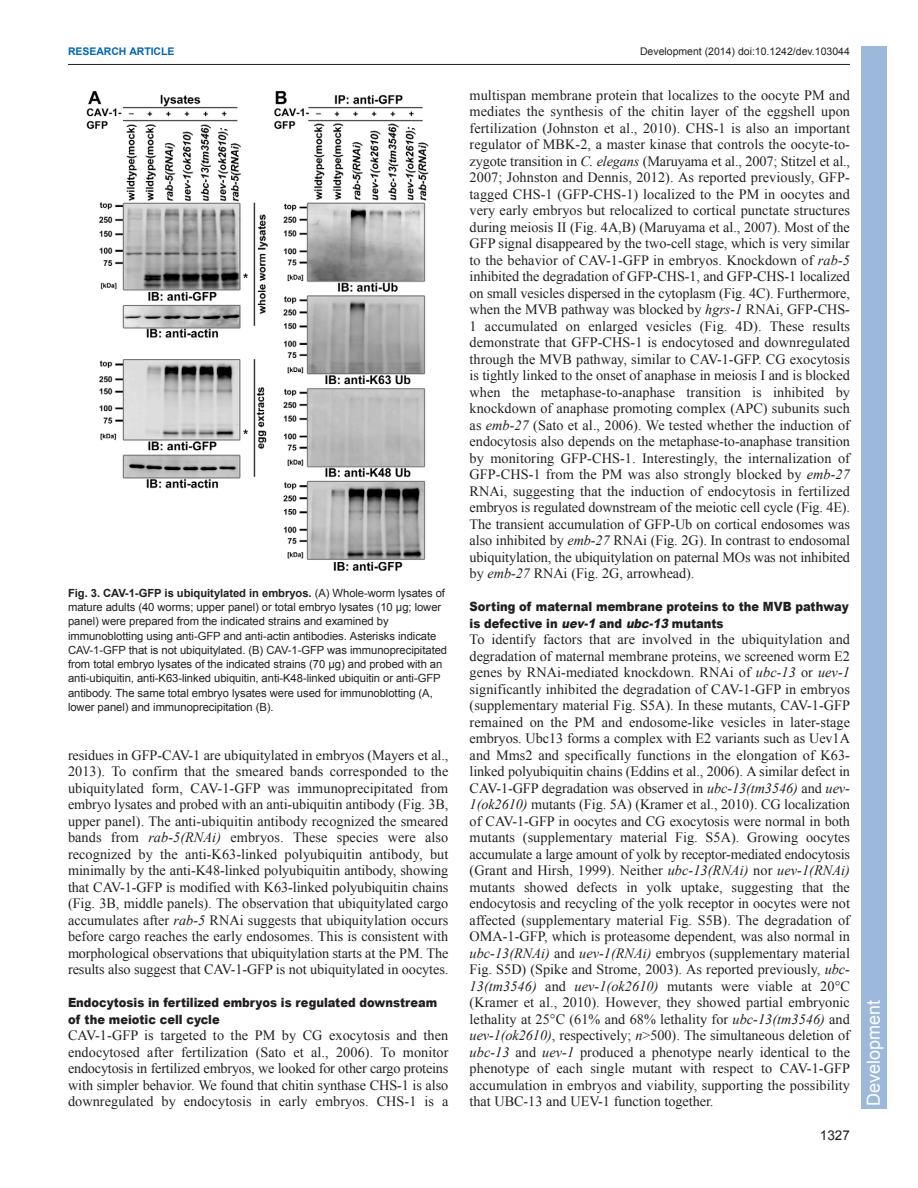
<style>
.page{position:relative;width:918px;height:1188px;background:#fff}
.page>*{position:absolute;margin:0;border:0;box-sizing:border-box;transform-origin:0 0}
.t1{font:18px "Arial";color:#fff}
.t2{font:14.25px/16.5px "Times New Roman";letter-spacing:-.005em;color:#231f20;text-align:justify}
.t3{font:13.5px "Arial";color:#231f20}
.t4{font:900 12.75px/16.5px "Arial";color:#231f20;scale:.9 1}
.t5{font:11.25px/14.2px "Arial";letter-spacing:-.005em;color:#231f20}
.t6{font:10.5px "Arial";color:#231f20}
.t7{font:700 10.5px "Arial";letter-spacing:-.005em;color:#0166b3}
.s1{font-weight:700}
.s2{font-style:italic}
</style>
<div class="page">
<hr style="left:68px;top:64px;width:782px;height:1px;background:#231f20">
<img style="left:86px;top:90px;width:343px;height:481px">
<div style="left:861px;top:46px;width:25px;height:1063px;background:#9cb9db"></div>
<p class="t7" style="left:68px;top:45px;width:108px">RESEARCH ARTICLE</p>
<p class="t6" style="left:640px;top:45px;width:211px">Development (2014) doi:10.1242/dev.103044</p>
<p class="t5" style="left:68px;top:586px;width:381px"><span class="s1">Fig. 3. CAV-1-GFP is ubiquitylated in embryos.</span> (A) Whole-worm lysates of mature adults (40 worms; upper panel) or total embryo lysates (10 μg; lower panel) were prepared from the indicated strains and examined by immunoblotting using anti-GFP and anti-actin antibodies. Asterisks indicate CAV-1-GFP that is not ubiquitylated. (B) CAV-1-GFP was immunoprecipitated from total embryo lysates of the indicated strains (70 μg) and probed with an anti-ubiquitin, anti-K63-linked ubiquitin, anti-K48-linked ubiquitin or anti-GFP antibody. The same total embryo lysates were used for immunoblotting (A, lower panel) and immunoprecipitation (B).</p>
<p class="t2" style="left:68px;top:747px;width:382px">residues in GFP-CAV-1 are ubiquitylated in embryos (Mayers et al., 2013). To confirm that the smeared bands corresponded to the ubiquitylated form, CAV-1-GFP was immunoprecipitated from embryo lysates and probed with an anti-ubiquitin antibody (Fig. 3B, upper panel). The anti-ubiquitin antibody recognized the smeared bands from <span class="s2">rab-5(RNAi)</span> embryos. These species were also recognized by the anti-K63-linked polyubiquitin antibody, but minimally by the anti-K48-linked polyubiquitin antibody, showing that CAV-1-GFP is modified with K63-linked polyubiquitin chains (Fig. 3B, middle panels). The observation that ubiquitylated cargo accumulates after <span class="s2">rab-5</span> RNAi suggests that ubiquitylation occurs before cargo reaches the early endosomes. This is consistent with morphological observations that ubiquitylation starts at the PM. The results also suggest that CAV-1-GFP is not ubiquitylated in oocytes.</p>
<p class="t4" style="left:68px;top:994px;width:412px">Endocytosis in fertilized embryos is regulated downstream of the meiotic cell cycle</p>
<p class="t2" style="left:68px;top:1027px;width:382px">CAV-1-GFP is targeted to the PM by CG exocytosis and then endocytosed after fertilization (Sato et al., 2006). To monitor endocytosis in fertilized embryos, we looked for other cargo proteins with simpler behavior. We found that chitin synthase CHS-1 is also downregulated by endocytosis in early embryos. CHS-1 is a</p>
<p class="t2" style="left:470px;top:87px;width:382px">multispan membrane protein that localizes to the oocyte PM and mediates the synthesis of the chitin layer of the eggshell upon fertilization (Johnston et al., 2010). CHS-1 is also an important regulator of MBK-2, a master kinase that controls the oocyte-to&shy;zygote transition in <span class="s2">C. elegans</span> (Maruyama et al., 2007; Stitzel et al., 2007; Johnston and Dennis, 2012). As reported previously, GFP&shy;tagged CHS-1 (GFP-CHS-1) localized to the PM in oocytes and very early embryos but relocalized to cortical punctate structures during meiosis II (Fig. 4A,B) (Maruyama et al., 2007). Most of the GFP signal disappeared by the two-cell stage, which is very similar to the behavior of CAV-1-GFP in embryos. Knockdown of <span class="s2">rab-5 </span>inhibited the degradation of GFP-CHS-1, and GFP-CHS-1 localized on small vesicles dispersed in the cytoplasm (Fig. 4C). Furthermore, when the MVB pathway was blocked by <span class="s2">hgrs-1</span> RNAi, GFP-CHS-1 accumulated on enlarged vesicles (Fig. 4D). These results demonstrate that GFP-CHS-1 is endocytosed and downregulated through the MVB pathway, similar to CAV-1-GFP. CG exocytosis is tightly linked to the onset of anaphase in meiosis I and is blocked when the metaphase-to-anaphase transition is inhibited by knockdown of anaphase promoting complex (APC) subunits such as <span class="s2">emb-27</span> (Sato et al., 2006). We tested whether the induction of endocytosis also depends on the metaphase-to-anaphase transition by monitoring GFP-CHS-1. Interestingly, the internalization of GFP-CHS-1 from the PM was also strongly blocked by <span class="s2">emb-27<br></span>RNAi, suggesting that the induction of endocytosis in fertilized embryos is regulated downstream of the meiotic cell cycle (Fig. 4E).<br>The transient accumulation of GFP-Ub on cortical endosomes was also inhibited by <span class="s2">emb-27</span> RNAi (Fig. 2G). In contrast to endosomal ubiquitylation, the ubiquitylation on paternal MOs was not inhibited by <span class="s2">emb-27</span> RNAi (Fig. 2G, arrowhead).</p>
<p class="t4" style="left:470px;top:598px;width:423px">Sorting of maternal membrane proteins to the MVB pathway is defective in <span class="s2">uev-1</span>and <span class="s2">ubc-13</span>mutants</p>
<p class="t2" style="left:470px;top:631px;width:382px">To identify factors that are involved in the ubiquitylation and degradation of maternal membrane proteins, we screened worm E2 genes by RNAi-mediated knockdown. RNAi of <span class="s2">ubc-13</span> or <span class="s2">uev-1 </span>significantly inhibited the degradation of CAV-1-GFP in embryos (supplementary material Fig. S5A). In these mutants, CAV-1-GFP remained on the PM and endosome-like vesicles in later-stage embryos. Ubc13 forms a complex with E2 variants such as Uev1A and Mms2 and specifically functions in the elongation of K63- linked polyubiquitin chains (Eddins et al., 2006). A similar defect in CAV-1-GFP degradation was observed in <span class="s2">ubc-13(tm3546)</span> and <span class="s2">uev-1(ok2610)</span> mutants (Fig. 5A) (Kramer et al., 2010). CG localization of CAV-1-GFP in oocytes and CG exocytosis were normal in both mutants (supplementary material Fig. S5A). Growing oocytes accumulate a large amount of yolk by receptor-mediated endocytosis (Grant and Hirsh, 1999). Neither <span class="s2">ubc-13(RNAi)</span> nor <span class="s2">uev-1(RNAi) </span>mutants showed defects in yolk uptake, suggesting that the endocytosis and recycling of the yolk receptor in oocytes were not affected (supplementary material Fig. S5B). The degradation of OMA-1-GFP, which is proteasome dependent, was also normal in <span class="s2">ubc-13(RNAi)</span> and <span class="s2">uev-1(RNAi)</span> embryos (supplementary material Fig. S5D) (Spike and Strome, 2003). As reported previously, <span class="s2">ubc-13(tm3546)</span> and <span class="s2">uev-1(ok2610)</span> mutants were viable at 20°C (Kramer et al., 2010). However, they showed partial embryonic lethality at 25°C (61% and 68% lethality for <span class="s2">ubc-13(tm3546)</span> and <span class="s2">uev-1(ok2610)</span>, respectively; <span class="s2">n</span>&gt;500). The simultaneous deletion of <span class="s2">ubc-13</span> and <span class="s2">uev-1</span> produced a phenotype nearly identical to the phenotype of each single mutant with respect to CAV-1-GFP accumulation in embryos and viability, supporting the possibility that UBC-13 and UEV-1 function together.</p>
<p class="t3" style="left:820px;top:1128px;width:32px">1327</p>
<p class="t1" style="left:862px;top:1106px;width:108px;rotate:-90deg">Development</p>
</div>
